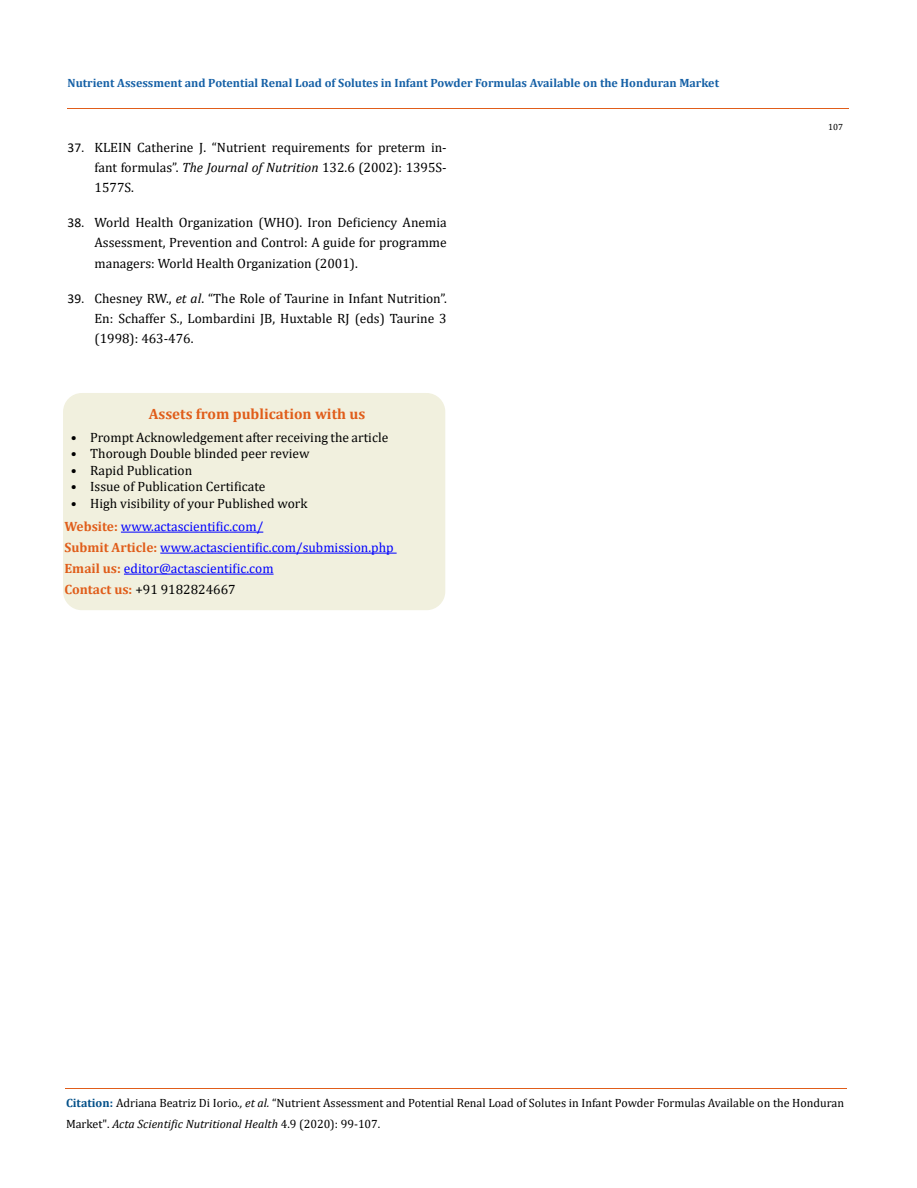
<style>
.page{position:relative;width:917px;height:1188px;background:#fff}
.page>*{position:absolute;margin:0;border:0;box-sizing:border-box;transform-origin:0 0}
.t1{font:700 15px "Cambria";color:#e05d1a}
.t2{font:13.5px/20.2px "Cambria";color:#000;text-align:justify}
.t3{font:13.5px/21px "Cambria";color:#00f}
.t4{font:12px/21px "Cambria";color:#000}
.t5{font:700 12px "Cambria";color:#1560a6}
.t6{font:9px "Cambria";color:#000}
.s1{font-family:"Calibri"}
.s2{font-style:italic}
.s3{font-weight:700;color:#e05d1a}
.s4{color:#000}
.s5{font-weight:700;color:#035089}
</style>
<div class="page">
<hr style="left:67px;top:109px;width:782px;height:1px;background:#e05d1a">
<div style="left:64px;top:394px;width:380px;height:215px;background:#f1f0de;border-radius:18px"></div>
<div style="left:63px;top:393px;width:382px;height:217px;border:2px solid #f1f0de;border-radius:18px"></div>
<hr style="left:121px;top:532px;width:142px;height:1px;background:#00f">
<hr style="left:160px;top:553px;width:236px;height:1px;background:#00f">
<hr style="left:124px;top:574px;width:149px;height:1px;background:#00f">
<hr style="left:65px;top:1088px;width:781px;height:1px;background:#e05d1a">
<p class="t5" style="left:68px;top:75px;width:653px">Nutrient Assessment and Potential Renal Load of Solutes in Infant Powder Formulas Available on the Honduran Market</p>
<p class="t2" style="left:94px;top:137px;width:354px;text-indent:-27px"><span class="s1">37.</span> KLEIN Catherine J. “Nutrient requirements for preterm in&shy;fant formulas”. <span class="s2">The Journal of Nutrition</span> 132.6 (2002): 1395S-1577S.</p>
<p class="t2" style="left:94px;top:212px;width:354px;text-indent:-27px"><span class="s1">38.</span> World Health Organization (WHO). Iron Deficiency Anemia Assessment, Prevention and Control: A guide for programme managers: World Health Organization (2001).</p>
<p class="t2" style="left:94px;top:288px;width:354px;text-indent:-27px"><span class="s1">39.</span> Chesney RW., <span class="s2">et al</span>. “The Role of Taurine in Infant Nutrition”.<br>En: Schaffer S., Lombardini JB, Huxtable RJ (eds) Taurine 3 (1998): 463-476.</p>
<p class="t1" style="left:149px;top:403px;width:218px">Assets from publication with us</p>
<p class="t2" style="left:71px;top:427px;width:319px">• Prompt Acknowledgement after receiving the article</p>
<p class="t2" style="left:71px;top:443px;width:240px">• Thorough Double blinded peer review</p>
<p class="t2" style="left:71px;top:460px;width:123px">• Rapid Publication</p>
<p class="t2" style="left:71px;top:476px;width:196px">• Issue of Publication Certificate</p>
<p class="t2" style="left:71px;top:493px;width:238px">• High visibility of your Published work</p>
<p class="t3" style="left:64px;top:516px;width:330px"><span class="s3">Website:</span> www.actascientific.com/<br><span class="s3">Submit Article:</span> www.actascientific.com/submission.php <span class="s3">Email us:</span> editor@actascientific.com<br><span class="s3">Contact us:</span> <span class="s4">+91 9182824667</span></p>
<p class="t6" style="left:828px;top:122px;width:16px">107</p>
<p class="t4" style="left:66px;top:1092px;width:779px"><span class="s5">Citation:</span> Adriana Beatriz Di Iorio<span class="s2">., et al.</span> “Nutrient Assessment and Potential Renal Load of Solutes in Infant Powder Formulas Available on the Honduran<br>Market". <span class="s2">Acta Scientific Nutritional Health</span> 4.9 (2020): 99-107.</p>
</div>
